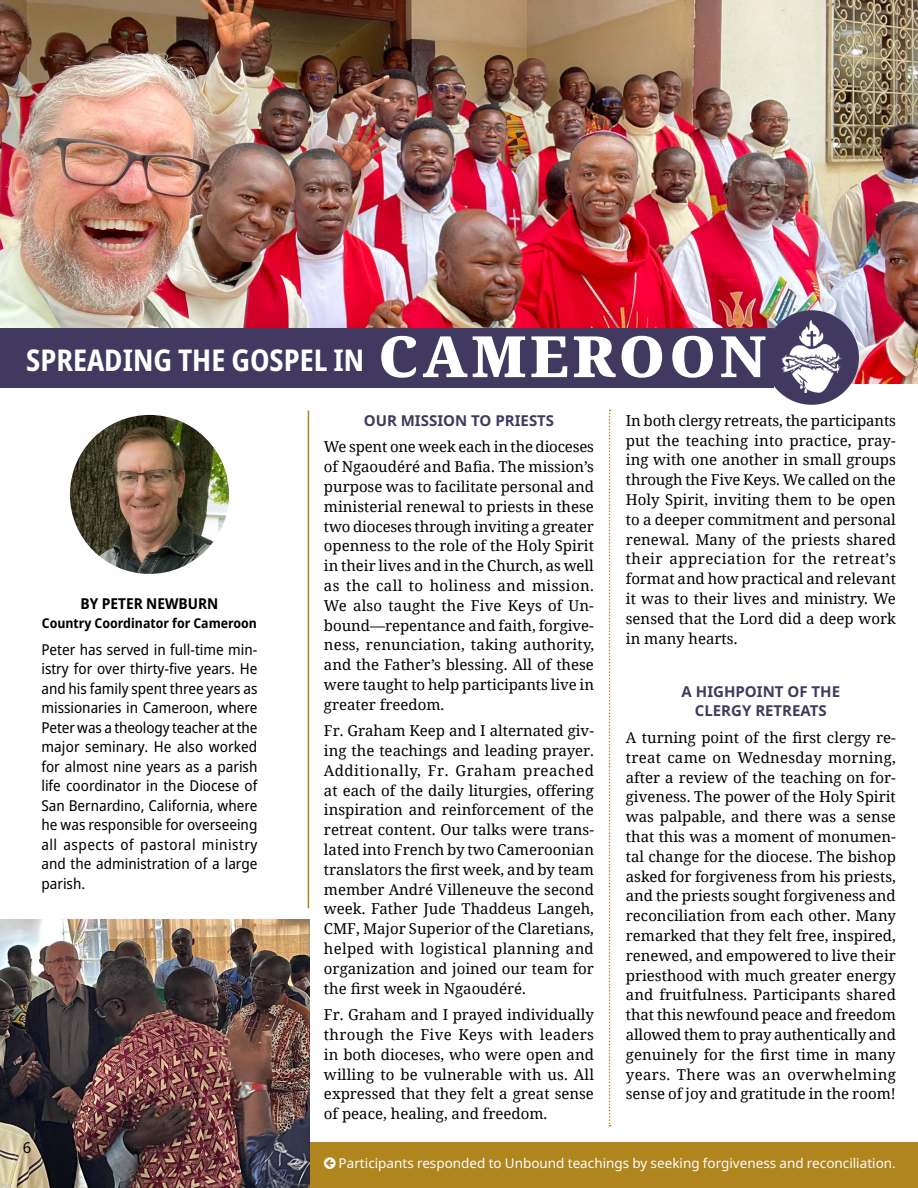
<style>
.page{position:relative;width:918px;height:1188px;background:#fff}
.page>*{position:absolute;margin:0;border:0;box-sizing:border-box;transform-origin:0 0}
.t1{font:700 condensed 30px "Noto Sans";color:#fff}
.t2{font:15px/19.8px "Noto Serif";color:#000;text-align:justify}
.t3{font:semi-condensed 15px/19.5px "Noto Sans";color:#000;text-align:justify}
.t4{font:700 15px/19.8px "Noto Sans";color:#41395f;text-align:center}
.t5{font:700 semi-condensed 15px "Noto Sans";color:#000}
.t6{font:15px "Noto Sans";color:#000}
.t7{font:13.5px "Noto Sans";color:#fff}
.t8{font:700 semi-condensed 13.5px "Noto Sans";color:#000}
.s1{font-family:"Noto Serif";font-weight:900;font-stretch:normal;font-size:57px}
</style>
<div class="page">
<div style="left:0;top:1142px;width:918px;height:46px;background:#b0851e"></div>
<hr style="left:308px;top:410px;width:1px;height:498px;background:#b0851e">
<svg style="left:609px;top:410px;width:2px;height:716px"></svg>
<img style="left:0;top:0;width:918px;height:384px">
<div style="left:0;top:328px;width:773px;height:60px;background:#41395f"></div>
<div style="left:764px;top:310px;width:95px;height:95px;background:#41395f;border-radius:50%"></div>
<img style="left:782px;top:321px;width:60px;height:71px">
<img style="left:69px;top:414px;width:161px;height:161px;border-radius:80px">
<img style="left:0;top:919px;width:309px;height:269px">
<h1 class="t1" style="left:26px;top:339px;width:741px">SPREADING THE GOSPEL IN <span class="s1">CAMEROON</span></h1>
<p class="t5" style="left:81px;top:592px;width:139px">BY PETER NEWBURN</p>
<p class="t8" style="left:42px;top:614px;width:217px">Country Coordinator for Cameroon</p>
<p class="t3" style="left:41px;top:640px;width:218px">Peter has served in full-time min&shy;istry for over thirty-five years. He and his family spent three years as missionaries in Cameroon, where Peter was a theology teacher at the major seminary. He also worked for almost nine years as a parish life coordinator in the Diocese of San Bernardino, California, where he was responsible for overseeing all aspects of pastoral ministry and the administration of a large parish.</p>
<p class="t6" style="left:23px;top:1137px;width:10px">6</p>
<p class="t4" style="left:364px;top:411px;width:192px">OUR MISSION TO PRIESTS</p>
<p class="t2" style="left:324px;top:436px;width:272px">We spent one week each in the dioceses of Ngaoudéré and Bafia. The mission’s purpose was to facilitate personal and ministerial renewal to priests in these two dioceses through inviting a greater openness to the role of the Holy Spirit in their lives and in the Church, as well as the call to holiness and mission.<br>We also taught the Five Keys of Un&shy;bound—repentance and faith, forgive&shy;ness, renunciation, taking authority, and the Father’s blessing. All of these were taught to help participants live in greater freedom.</p>
<p class="t2" style="left:324px;top:720px;width:272px">Fr. Graham Keep and I alternated giv&shy;ing the teachings and leading prayer.<br>Additionally, Fr. Graham preached at each of the daily liturgies, offering inspiration and reinforcement of the retreat content. Our talks were trans&shy;lated into French by two Cameroonian translators the first week, and by team member André Villeneuve the second week. Father Jude Thaddeus Langeh, CMF, Major Superior of the Claretians, helped with logistical planning and organization and joined our team for the first week in Ngaoudéré.</p>
<p class="t2" style="left:324px;top:1004px;width:272px">Fr. Graham and I prayed individually through the Five Keys with leaders in both dioceses, who were open and willing to be vulnerable with us. All expressed that they felt a great sense of peace, healing, and freedom.</p>
<p class="t2" style="left:626px;top:410px;width:272px">In both clergy retreats, the participants put the teaching into practice, pray&shy;ing with one another in small groups through the Five Keys. We called on the Holy Spirit, inviting them to be open to a deeper commitment and personal renewal. Many of the priests shared their appreciation for the retreat’s format and how practical and relevant it was to their lives and ministry. We sensed that the Lord did a deep work in many hearts.</p>
<p class="t4" style="left:682px;top:682px;width:160px">A HIGHPOINT OF THE<br>CLERGY RETREATS</p>
<p class="t2" style="left:626px;top:727px;width:272px">A turning point of the first clergy re&shy;treat came on Wednesday morning, after a review of the teaching on for&shy;giveness. The power of the Holy Spirit was palpable, and there was a sense that this was a moment of monumen&shy;tal change for the diocese. The bishop asked for forgiveness from his priests, and the priests sought forgiveness and reconciliation from each other. Many remarked that they felt free, inspired, renewed, and empowered to live their priesthood with much greater energy and fruitfulness. Participants shared that this newfound peace and freedom allowed them to pray authentically and genuinely for the first time in many years. There was an overwhelming sense of joy and gratitude in the room!</p>
<p class="t7" style="left:324px;top:1154px;width:573px">◻ Participants responded to Unbound teachings by seeking forgiveness and reconciliation.</p>
</div>
